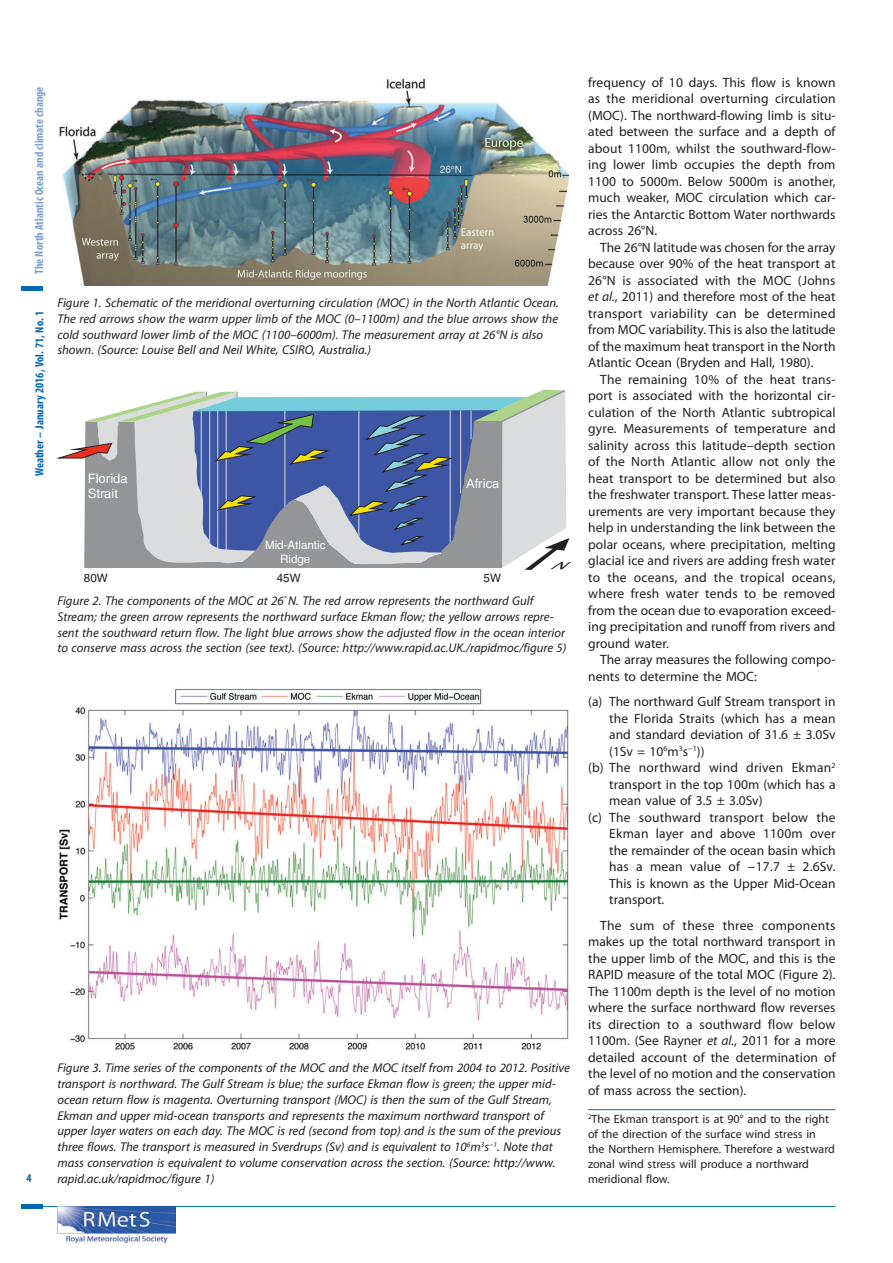
<style>
.page{position:relative;width:893px;height:1263px;background:#fff}
.page>*{position:absolute;margin:0;border:0;box-sizing:border-box;transform-origin:0 0}
.t1{font:13.5px/16.5px "Myriad Pro";color:#231f20;text-align:justify}
.t2{font:13.5px "Myriad Pro";letter-spacing:.02em;color:#231f20}
.t3{font:13.05px/15.6px "Helvetica LT Std";color:#fff}
.t4{font:italic 12.75px/15.8px "Myriad Pro";color:#231f20}
.t5{font:12px/15px "Myriad Pro";color:#231f20}
.t6{font:700 condensed 12px "Myriad Pro";color:#7c9fd2}
.t7{font:700 condensed 12px "Myriad Pro";color:#0168b3}
.t8{font:11.55px/14px "Helvetica LT Std";color:#fff;text-align:center}
.t9{font:11.55px "Helvetica LT Std";color:#231f20}
.s1{font-style:italic}
</style>
<div class="page">
<hr style="left:39px;top:1206px;width:796px;height:1px;background:#0168b3">
<div style="left:22px;top:1204px;width:21px;height:5px;background:#0168b3"></div>
<img style="left:57px;top:1207px;width:118px;height:35px">
<div style="left:22px;top:286px;width:21px;height:5px;background:#0168b3"></div>
<img style="left:59px;top:78px;width:510px;height:208px">
<svg style="left:58px;top:390px;width:513px;height:180px;background:#95a3b9"></svg>
<img style="left:59px;top:688px;width:510px;height:362px">
<hr style="left:588px;top:1109px;width:247px;height:1px;background:#0168b3">
<p class="t6" style="left:35px;top:274px;width:189px;rotate:-90deg">The North Atlantic Ocean and climate change</p>
<p class="t1" style="left:588px;top:75px;width:249px">frequency of 10 days. This flow is known as the meridional overturning circulation (MOC). The northward-flowing limb is situ&shy;ated between the surface and a depth of about 1100m, whilst the southward-flow&shy;ing lower limb occupies the depth from 1100 to 5000m. Below 5000m is another, much weaker, MOC circulation which car&shy;ries the Antarctic Bottom Water northwards across 26°N.</p>
<p class="t1" style="left:588px;top:240px;width:249px;text-indent:12px">The 26°N latitude was chosen for the array because over 90% of the heat transport at 26°N is associated with the MOC (Johns <span class="s1">et al.</span>, 2011) and therefore most of the heat transport variability can be determined from MOC variability. This is also the latitude of the maximum heat transport in the North Atlantic Ocean (Bryden and Hall, 1980).</p>
<p class="t1" style="left:588px;top:372px;width:249px;text-indent:12px">The remaining 10% of the heat trans&shy;port is associated with the horizontal cir&shy;culation of the North Atlantic subtropical gyre. Measurements of temperature and salinity across this latitude–depth section of the North Atlantic allow not only the heat transport to be determined but also the freshwater transport. These latter meas&shy;urements are very important because they help in understanding the link between the polar oceans, where precipitation, melting glacial ice and rivers are adding fresh water to the oceans, and the tropical oceans, where fresh water tends to be removed from the ocean due to evaporation exceed&shy;ing precipitation and runoff from rivers and ground water.</p>
<p class="t1" style="left:588px;top:652px;width:249px;text-indent:12px">The array measures the following compo&shy;nents to determine the MOC:</p>
<p class="t1" style="left:588px;top:694px;width:249px">(a) The northward Gulf Stream transport in</p>
<p class="t1" style="left:609px;top:711px;width:228px">the Florida Straits (which has a mean</p>
<p class="t1" style="left:609px;top:727px;width:228px">and standard deviation of 31.6 ± 3.0Sv</p>
<p class="t1" style="left:609px;top:744px;width:97px">(1Sv = 10<sup>6</sup>m<sup>3</sup>s<sup>−1</sup>))</p>
<p class="t2" style="left:588px;top:762px;width:249px">(b) The northward wind driven Ekman<sup>2</sup></p>
<p class="t1" style="left:609px;top:777px;width:228px">transport in the top 100m (which has a</p>
<p class="t1" style="left:609px;top:793px;width:155px">mean value of 3.5 ± 3.0Sv)</p>
<p class="t2" style="left:588px;top:812px;width:249px">(c) The southward transport below the</p>
<p class="t1" style="left:609px;top:826px;width:228px">Ekman layer and above 1100m over</p>
<p class="t1" style="left:609px;top:843px;width:228px">the remainder of the ocean basin which</p>
<p class="t1" style="left:609px;top:859px;width:228px">has a mean value of −17.7 ± 2.6Sv.</p>
<p class="t1" style="left:609px;top:876px;width:228px">This is known as the Upper Mid-Ocean</p>
<p class="t1" style="left:609px;top:892px;width:57px">transport.</p>
<p class="t1" style="left:588px;top:918px;width:249px;text-indent:12px">The sum of these three components makes up the total northward transport in the upper limb of the MOC, and this is the RAPID measure of the total MOC (Figure 2).<br>The 1100m depth is the level of no motion where the surface northward flow reverses its direction to a southward flow below 1100m. (See Rayner <span class="s1">et al.</span>, 2011 for a more detailed account of the determination of the level of no motion and the conservation of mass across the section).</p>
<p class="t4" style="left:57px;top:296px;width:503px">Figure 1. Schematic of the meridional overturning circulation (MOC) in the North Atlantic Ocean.<br>The red arrows show the warm upper limb of the MOC (0–1100m) and the blue arrows show the cold southward lower limb of the MOC (1100–6000m). The measurement array at 26°N is also shown. (Source: Louise Bell and Neil White, CSIRO, Australia.)</p>
<p class="t7" style="left:35px;top:476px;width:167px;rotate:-90deg">Weather – January 2016, Vol. 71, No. 1</p>
<p class="t3" style="left:88px;top:471px;width:42px">Florida<br>Strait</p>
<p class="t3" style="left:466px;top:477px;width:35px">Africa</p>
<p class="t8" style="left:265px;top:539px;width:62px">Mid-Atlantic<br>Ridge</p>
<p class="t9" style="left:84px;top:573px;width:25px">80W</p>
<p class="t9" style="left:277px;top:573px;width:25px">45W</p>
<p class="t9" style="left:484px;top:573px;width:19px">5W</p>
<p class="t4" style="left:57px;top:594px;width:511px">Figure 2. The components of the MOC at 26<sup>°</sup> N. The red arrow represents the northward Gulf Stream; the green arrow represents the northward surface Ekman flow; the yellow arrows repre&shy;sent the southward return flow. The light blue arrows show the adjusted flow in the ocean interior to conserve mass across the section (see text). (Source: http://www.rapid.ac.UK./rapidmoc/figure 5)</p>
<p class="t4" style="left:57px;top:1061px;width:514px">Figure 3. Time series of the components of the MOC and the MOC itself from 2004 to 2012. Positive transport is northward. The Gulf Stream is blue; the surface Ekman flow is green; the upper mid&shy;ocean return flow is magenta. Overturning transport (MOC) is then the sum of the Gulf Stream, Ekman and upper mid-ocean transports and represents the maximum northward transport of upper layer waters on each day. The MOC is red (second from top) and is the sum of the previous three flows. The transport is measured in Sverdrups (Sv) and is equivalent to 10<sup>6</sup>m<sup>3</sup>s<sup>−1</sup>. Note that mass conservation is equivalent to volume conservation across the section. (Source: http://www. rapid.ac.uk/rapidmoc/figure 1)</p>
<p class="t5" style="left:588px;top:1112px;width:248px"><sup>2</sup>The Ekman transport is at 90° and to the right of the direction of the surface wind stress in the Northern Hemisphere. Therefore a westward zonal wind stress will produce a northward meridional flow.</p>
<p class="t7" style="left:26px;top:1174px;width:7px">4</p>
</div>
